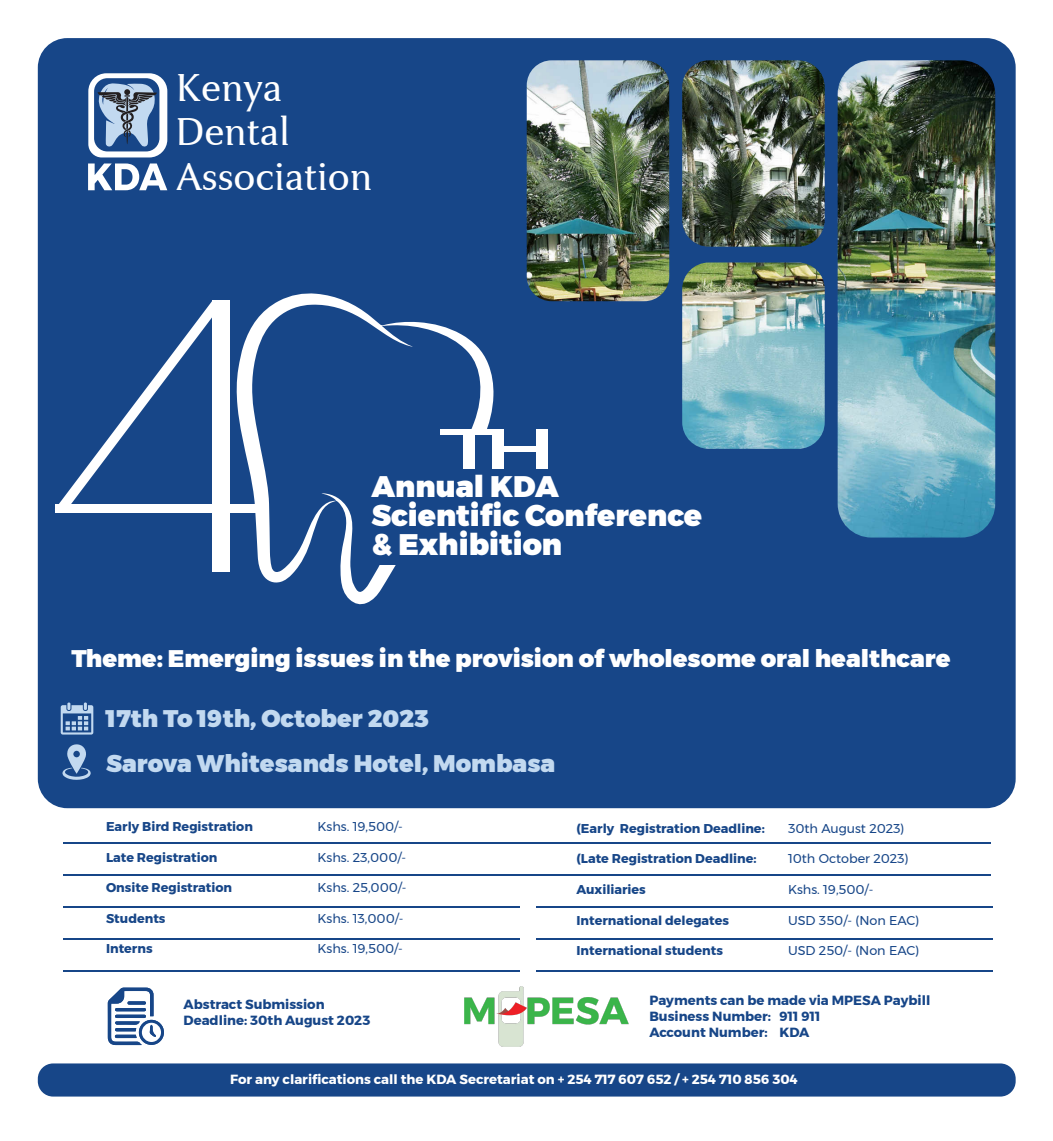
<style>
.page{position:relative;width:1053px;height:1141px;background:#fff}
.page>*{position:absolute;margin:0;border:0;box-sizing:border-box;transform-origin:0 0}
.t1{font:39.25px/44.1px "Jaguar JC Book";color:#fff}
.t2{font:900 29.62px/28.8px "Montserrat";color:#fff}
.t3{font:900 24px "Montserrat";color:#fff}
.t4{font:900 24px/44.5px "Montserrat";color:#c2d9f0}
.t5{font:700 13.25px/15.9px "Montserrat";color:#174688}
.t6{font:700 13.25px "Montserrat";color:#fff}
.t7{font:700 12.75px "Montserrat";color:#174688}
.t8{font:12.75px "Montserrat";color:#174688}
</style>
<div class="page">
<div style="left:38px;top:1063px;width:977px;height:33px;background:#174688;border-radius:15px"></div>
<div style="left:38px;top:38px;width:977px;height:770px;background:#174688;border-radius:29px"></div>
<svg style="left:61px;top:702px;width:32px;height:32px"></svg>
<svg style="left:62px;top:744px;width:29px;height:36px"></svg>
<svg style="left:88px;top:163px;width:79px;height:27px"></svg>
<svg style="left:88px;top:73px;width:79px;height:84px"></svg>
<div style="left:213px;top:300px;width:17px;height:272px;background:#fff"></div>
<div style="left:56px;top:505px;width:207px;height:8px;background:#fff"></div>
<svg style="left:55px;top:300px;width:158px;height:209px"></svg>
<svg style="left:236px;top:293px;width:257px;height:312px"></svg>
<div style="left:365px;top:432px;width:234px;height:133px;background:#174688"></div>
<div style="left:463px;top:430px;width:11px;height:39px;background:#fff"></div>
<div style="left:440px;top:429px;width:56px;height:5px;background:#fff"></div>
<div style="left:536px;top:429px;width:11px;height:40px;background:#fff"></div>
<div style="left:492px;top:429px;width:12px;height:40px;background:#fff"></div>
<div style="left:493px;top:446px;width:52px;height:5px;background:#fff"></div>
<img style="left:526px;top:60px;width:143px;height:241px">
<img style="left:682px;top:60px;width:142px;height:187px">
<img style="left:682px;top:262px;width:142px;height:187px">
<img style="left:837px;top:60px;width:158px;height:477px">
<hr style="left:63px;top:843px;width:927px;height:1px;background:#174688">
<hr style="left:63px;top:875px;width:927px;height:1px;background:#174688">
<hr style="left:63px;top:906px;width:456px;height:2px;background:#174688">
<hr style="left:63px;top:938px;width:456px;height:2px;background:#174688">
<hr style="left:536px;top:906px;width:456px;height:2px;background:#174688">
<hr style="left:536px;top:938px;width:456px;height:2px;background:#174688">
<hr style="left:63px;top:970px;width:456px;height:1px;background:#174688">
<hr style="left:536px;top:970px;width:456px;height:1px;background:#174688">
<svg style="left:108px;top:987px;width:56px;height:58px"></svg>
<img style="left:457px;top:970px;width:179px;height:94px">
<h1 class="t1" style="left:176px;top:66px;width:198px">Kenya<br>Dental<br>Association</h1>
<h2 class="t2" style="left:371px;top:473px;width:332px">Annual KDA<br>Scientific Conference &amp; Exhibition</h2>
<h3 class="t3" style="left:71px;top:639px;width:880px">Theme: Emerging issues in the provision of wholesome oral healthcare</h3>
<h3 class="t4" style="left:106px;top:696px;width:450px">17th To 19th, October 2023<br>Sarova Whitesands Hotel, Mombasa</h3>
<p class="t7" style="left:106px;top:816px;width:148px">Early Bird Registration</p>
<p class="t8" style="left:317px;top:817px;width:87px">Kshs. 19,500/-</p>
<p class="t7" style="left:106px;top:847px;width:113px">Late Registration</p>
<p class="t8" style="left:317px;top:847px;width:90px">Kshs. 23,000/-</p>
<p class="t7" style="left:106px;top:877px;width:128px">Onsite Registration</p>
<p class="t8" style="left:317px;top:878px;width:90px">Kshs. 25,000/-</p>
<p class="t7" style="left:106px;top:908px;width:61px">Students</p>
<p class="t8" style="left:317px;top:908px;width:87px">Kshs. 13,000/-</p>
<p class="t7" style="left:106px;top:938px;width:48px">Interns</p>
<p class="t8" style="left:317px;top:939px;width:87px">Kshs. 19,500/-</p>
<p class="t7" style="left:576px;top:818px;width:190px">(Early Registration Deadline:</p>
<p class="t8" style="left:788px;top:818px;width:118px">30th August 2023)</p>
<p class="t7" style="left:576px;top:849px;width:182px">(Late Registration Deadline:</p>
<p class="t8" style="left:788px;top:849px;width:122px">10th October 2023)</p>
<p class="t7" style="left:576px;top:879px;width:71px">Auxiliaries</p>
<p class="t8" style="left:788px;top:880px;width:87px">Kshs. 19,500/-</p>
<p class="t7" style="left:576px;top:910px;width:154px">International delegates</p>
<p class="t8" style="left:788px;top:910px;width:133px">USD 350/- (Non EAC)</p>
<p class="t7" style="left:576px;top:940px;width:148px">International students</p>
<p class="t8" style="left:788px;top:941px;width:133px">USD 250/- (Non EAC)</p>
<p class="t5" style="left:183px;top:997px;width:188px">Abstract Submission<br>Deadline: 30th August 2023</p>
<p class="t5" style="left:649px;top:993px;width:282px">Payments can be made via MPESA Paybill<br>Business Number: 911 911<br>Account Number: KDA</p>
<p class="t6" style="left:230px;top:1068px;width:569px">For any clarifications call the KDA Secretariat on + 254 717 607 652 / + 254 710 856 304</p>
</div>
